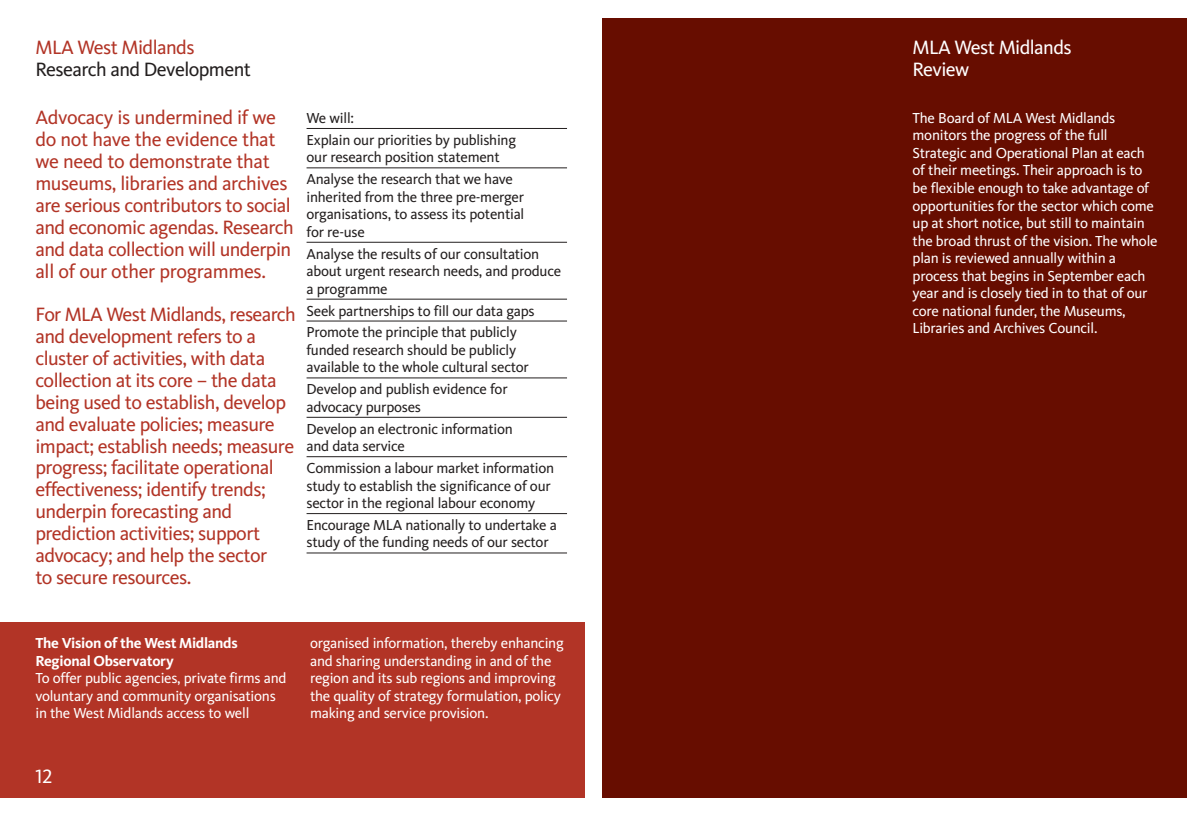
<style>
.page{position:relative;width:1204px;height:814px;background:#fff}
.page>*{position:absolute;margin:0;border:0;box-sizing:border-box;transform-origin:0 0}
.t1{font:20px/21.9px "Kievit";letter-spacing:-.03em;color:#b23426}
.t2{font:20px "Kievit";letter-spacing:-.03em;color:#231f1f}
.t3{font:20px/21.9px "Kievit";letter-spacing:-.03em;color:#fff}
.t4{font:20px "Kievit Book SC";color:#fff}
.t5{font:15px/17.5px "Kievit";letter-spacing:-.015em;color:#fff}
.t6{font:15px/17.5px "Kievit";letter-spacing:-.015em;color:#231f1f}
.t7{font:700 15px/17.5px "Kievit";letter-spacing:-.02em;color:#fff}
</style>
<div class="page">
<div style="left:0;top:622px;width:585px;height:175px;background:#b23426"></div>
<div style="left:602px;top:18px;width:585px;height:779px;background:#670d00"></div>
<hr style="left:306px;top:128px;width:261px;height:1px;background:#231f1f">
<hr style="left:306px;top:168px;width:261px;height:1px;background:#231f1f">
<hr style="left:306px;top:242px;width:261px;height:1px;background:#231f1f">
<hr style="left:306px;top:299px;width:261px;height:1px;background:#231f1f">
<hr style="left:306px;top:321px;width:261px;height:1px;background:#231f1f">
<hr style="left:306px;top:378px;width:261px;height:1px;background:#231f1f">
<hr style="left:306px;top:417px;width:261px;height:1px;background:#231f1f">
<hr style="left:306px;top:456px;width:261px;height:1px;background:#231f1f">
<hr style="left:306px;top:513px;width:261px;height:1px;background:#231f1f">
<hr style="left:306px;top:553px;width:261px;height:1px;background:#231f1f">
<h1 class="t1" style="left:35px;top:39px;width:161px">MLA West Midlands</h1>
<h1 class="t2" style="left:35px;top:62px;width:217px">Research and Development</h1>
<h1 class="t3" style="left:912px;top:39px;width:161px">MLA West Midlands<br>Review</h1>
<p class="t1" style="left:35px;top:109px;width:260px">Advocacy is undermined if we do not have the evidence that we need to demonstrate that museums, libraries and archives are serious contributors to social and economic agendas. Research and data collection will underpin all of our other programmes.</p>
<p class="t1" style="left:35px;top:305px;width:262px">For MLA West Midlands, research and development refers to a cluster of activities, with data collection at its core – the data being used to establish, develop and evaluate policies; measure impact; establish needs; measure progress; facilitate operational effectiveness; identify trends; underpin forecasting and prediction activities; support advocacy; and help the sector<br>to secure resources.</p>
<p class="t6" style="left:306px;top:108px;width:211px;line-height:21.9px">We will:<br>Explain our priorities by publishing</p>
<p class="t6" style="left:306px;top:148px;width:208px;line-height:21.9px">our research position statement<br>Analyse the research that we have</p>
<p class="t6" style="left:306px;top:189px;width:219px;text-align:justify">inherited from the three pre-merger organisations, to assess its potential for re-use</p>
<p class="t6" style="left:306px;top:246px;width:256px">Analyse the results of our consultation about urgent research needs, and produce a programme</p>
<p class="t6" style="left:306px;top:301px;width:230px;line-height:21.9px">Seek partnerships to fill our data gaps<br>Promote the principle that publicly</p>
<p class="t6" style="left:306px;top:342px;width:224px">funded research should be publicly available to the whole cultural sector</p>
<p class="t6" style="left:306px;top:382px;width:203px">Develop and publish evidence for advocacy purposes</p>
<p class="t6" style="left:306px;top:421px;width:208px">Develop an electronic information and data service</p>
<p class="t6" style="left:306px;top:461px;width:249px">Commission a labour market information study to establish the significance of our sector in the regional labour economy</p>
<p class="t6" style="left:306px;top:517px;width:252px">Encourage MLA nationally to undertake a study of the funding needs of our sector</p>
<p class="t5" style="left:912px;top:111px;width:246px">The Board of MLA West Midlands monitors the progress of the full Strategic and Operational Plan at each of their meetings. Their approach is to be flexible enough to take advantage of opportunities for the sector which come up at short notice, but still to maintain the broad thrust of the vision. The whole plan is reviewed annually within a process that begins in September each year and is closely tied in to that of our core national funder, the Museums, Libraries and Archives Council.</p>
<p class="t7" style="left:35px;top:636px;width:204px">The Vision of the West Midlands<br>Regional Observatory</p>
<p class="t5" style="left:35px;top:671px;width:253px">To offer public agencies, private firms and voluntary and community organisations in the West Midlands access to well</p>
<p class="t5" style="left:310px;top:636px;width:255px">organised information, thereby enhancing and sharing understanding in and of the region and its sub regions and improving the quality of strategy formulation, policy making and service provision.</p>
<h1 class="t4" style="left:35px;top:765px;width:18px">12</h1>
</div>
